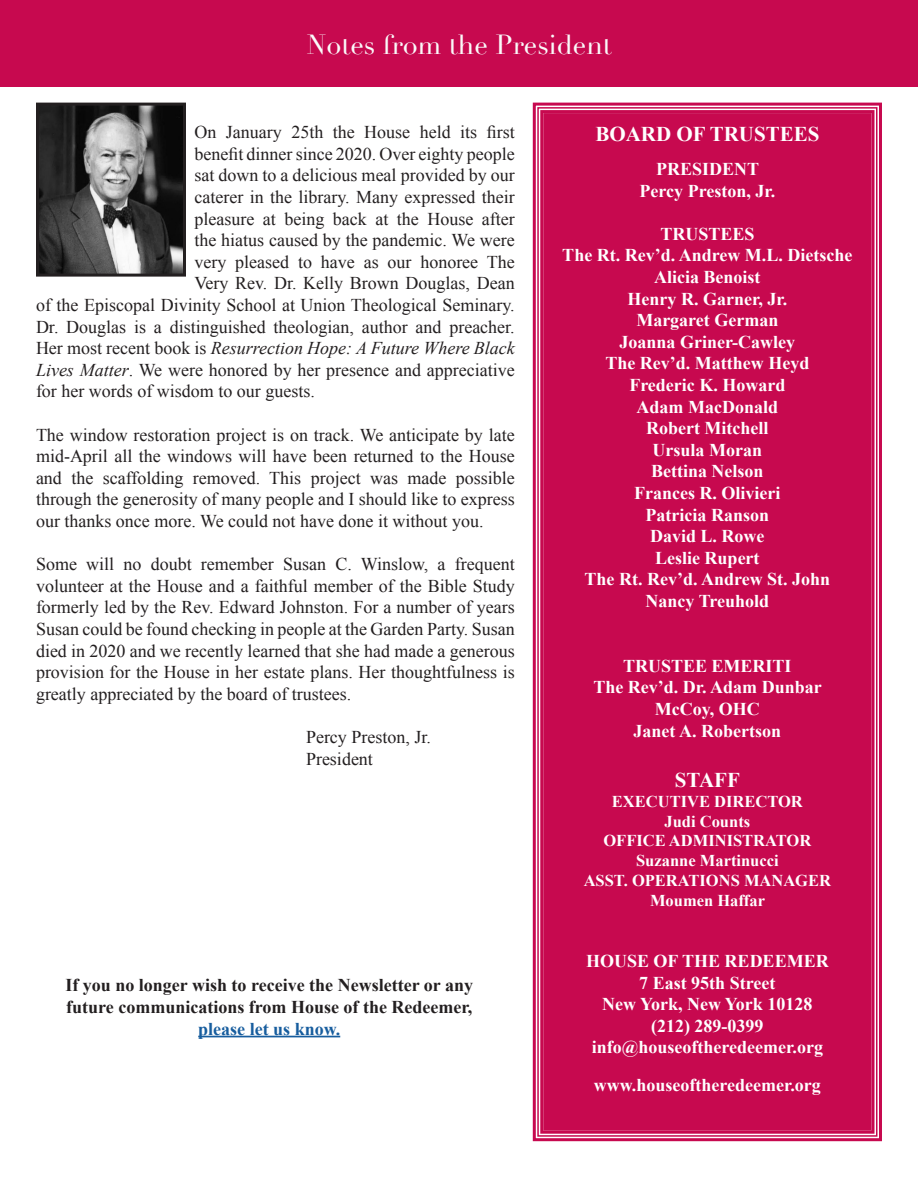
<style>
.page{position:relative;width:918px;height:1188px;background:#fff}
.page>*{position:absolute;margin:0;border:0;box-sizing:border-box;transform-origin:0 0}
.t1{font:27px "Didot";color:#fafafa}
.t2{font:700 21px "Times New Roman";color:#fff}
.t3{font:18px/21.6px "Times New Roman";color:#231f20;text-align:justify}
.t4{font:700 18px/21.6px "Times New Roman";color:#fff;text-align:center}
.t5{font:700 18px/21.6px "Times New Roman";color:#231f20}
.t6{font:italic 18px "Times New Roman";color:#231f20}
.t7{font:700 18px "Times New Roman";color:#175d9e}
.t8{font:700 16.5px "Times New Roman";color:#fff}
.s1{font-style:normal}
.s2{font-style:italic}
</style>
<div class="page">
<div style="left:0;top:0;width:918px;height:87px;background:#c7094f"></div>
<img style="left:40px;top:107px;width:142px;height:166px">
<div style="left:36px;top:103px;width:150px;height:174px;border:3px solid #231f20"></div>
<div style="left:532px;top:102px;width:350px;height:1040px;background:#c7094f"></div>
<div style="left:537px;top:107px;width:341px;height:1030px;border:2px solid #c7094f"></div>
<div style="left:540px;top:110px;width:335px;height:1024px;border:3px solid #c7094f"></div>
<hr style="left:198px;top:1036px;width:142px;height:1px;background:#175d9e">
<p class="t1" style="left:307px;top:28px;width:306px">Notes from the President</p>
<p class="t3" style="left:194px;top:121px;width:322px">On January 25th the House held its first</p>
<p class="t3" style="left:194px;top:143px;width:322px">benefit dinner since 2020. Over eighty people</p>
<p class="t3" style="left:194px;top:164px;width:322px">sat down to a delicious meal provided by our</p>
<p class="t3" style="left:194px;top:186px;width:322px">caterer in the library. Many expressed their</p>
<p class="t3" style="left:194px;top:207px;width:322px">pleasure at being back at the House after</p>
<p class="t3" style="left:194px;top:229px;width:322px">the hiatus caused by the pandemic. We were</p>
<p class="t3" style="left:194px;top:251px;width:322px">very pleased to have as our honoree The</p>
<p class="t3" style="left:194px;top:272px;width:322px">Very Rev. Dr. Kelly Brown Douglas, Dean</p>
<p class="t3" style="left:36px;top:294px;width:480px">of the Episcopal Divinity School at Union Theological Seminary.</p>
<p class="t3" style="left:36px;top:315px;width:480px">Dr. Douglas is a distinguished theologian, author and preacher.</p>
<p class="t6" style="left:36px;top:336px;width:480px"><span class="s1">Her most recent book is</span> Resurrection Hope: A Future Where Black</p>
<p class="t3" style="left:36px;top:359px;width:480px"><span class="s2">Lives Matter</span>. We were honored by her presence and appreciative</p>
<p class="t3" style="left:36px;top:380px;width:280px">for her words of wisdom to our guests.</p>
<p class="t3" style="left:36px;top:423px;width:480px">The window restoration project is on track. We anticipate by late mid-April all the windows will have been returned to the House and the scaffolding removed. This project was made possible through the generosity of many people and I should like to express our thanks once more. We could not have done it without you.</p>
<p class="t3" style="left:36px;top:553px;width:480px">Some will no doubt remember Susan C. Winslow, a frequent volunteer at the House and a faithful member of the Bible Study formerly led by the Rev. Edward Johnston. For a number of years Susan could be found checking in people at the Garden Party. Susan died in 2020 and we recently learned that she had made a generous provision for the House in her estate plans. Her thoughtfulness is greatly appreciated by the board of trustees.</p>
<p class="t3" style="left:306px;top:726px;width:126px">Percy Preston, Jr.</p>
<p class="t3" style="left:306px;top:747px;width:68px">President</p>
<p class="t5" style="left:65px;top:974px;width:409px">If you no longer wish to receive the Newsletter or any future communications from House of the Redeemer,</p>
<p class="t7" style="left:198px;top:1016px;width:144px">please let us know.</p>
<p class="t2" style="left:595px;top:119px;width:226px">BOARD OF TRUSTEES</p>
<p class="t4" style="left:656px;top:158px;width:105px">PRESIDENT</p>
<p class="t4" style="left:640px;top:179px;width:137px">Percy Preston, Jr.</p>
<p class="t4" style="left:660px;top:223px;width:96px">TRUSTEES</p>
<p class="t4" style="left:562px;top:244px;width:292px">The Rt. Rev’d. Andrew M.L. Dietsche</p>
<p class="t4" style="left:628px;top:266px;width:161px">Alicia Benoist<br>Henry R. Garner, Jr.</p>
<p class="t4" style="left:636px;top:309px;width:144px">Margaret German</p>
<p class="t4" style="left:619px;top:331px;width:177px">Joanna Griner-Cawley</p>
<p class="t4" style="left:605px;top:352px;width:205px">The Rev’d. Matthew Heyd</p>
<p class="t4" style="left:629px;top:374px;width:158px">Frederic K. Howard<br>Adam MacDonald</p>
<p class="t4" style="left:646px;top:417px;width:124px">Robert Mitchell</p>
<p class="t4" style="left:653px;top:439px;width:111px">Ursula Moran</p>
<p class="t4" style="left:651px;top:460px;width:114px">Bettina Nelson</p>
<p class="t4" style="left:634px;top:482px;width:148px">Frances R. Olivieri</p>
<p class="t4" style="left:646px;top:503px;width:125px">Patricia Ranson</p>
<p class="t4" style="left:650px;top:525px;width:116px">David L. Rowe</p>
<p class="t4" style="left:655px;top:547px;width:106px">Leslie Rupert</p>
<p class="t4" style="left:585px;top:568px;width:247px">The Rt. Rev’d. Andrew St. John<br>Nancy Treuhold</p>
<p class="t4" style="left:623px;top:655px;width:170px">TRUSTEE EMERITI</p>
<p class="t4" style="left:593px;top:676px;width:230px">The Rev’d. Dr. Adam Dunbar</p>
<p class="t4" style="left:634px;top:698px;width:149px">McCoy, OHC<br>Janet A. Robertson</p>
<p class="t2" style="left:675px;top:765px;width:66px">STAFF</p>
<p class="t8" style="left:612px;top:790px;width:192px">EXECUTIVE DIRECTOR</p>
<p class="t8" style="left:665px;top:810px;width:87px">Judi Counts</p>
<p class="t8" style="left:603px;top:829px;width:209px">OFFICE ADMINISTRATOR</p>
<p class="t8" style="left:636px;top:849px;width:144px">Suzanne Martinucci</p>
<p class="t8" style="left:584px;top:869px;width:249px">ASST. OPERATIONS MANAGER</p>
<p class="t8" style="left:650px;top:889px;width:117px">Moumen Haffar</p>
<p class="t4" style="left:586px;top:950px;width:244px">HOUSE OF THE REDEEMER</p>
<p class="t4" style="left:639px;top:971px;width:138px">7 East 95th Street</p>
<p class="t4" style="left:602px;top:993px;width:212px">New York, New York 10128</p>
<p class="t4" style="left:651px;top:1015px;width:114px">(212) 289-0399</p>
<p class="t4" style="left:592px;top:1036px;width:233px">info@houseoftheredeemer.org</p>
<p class="t4" style="left:594px;top:1074px;width:228px">www.houseoftheredeemer.org</p>
</div>
